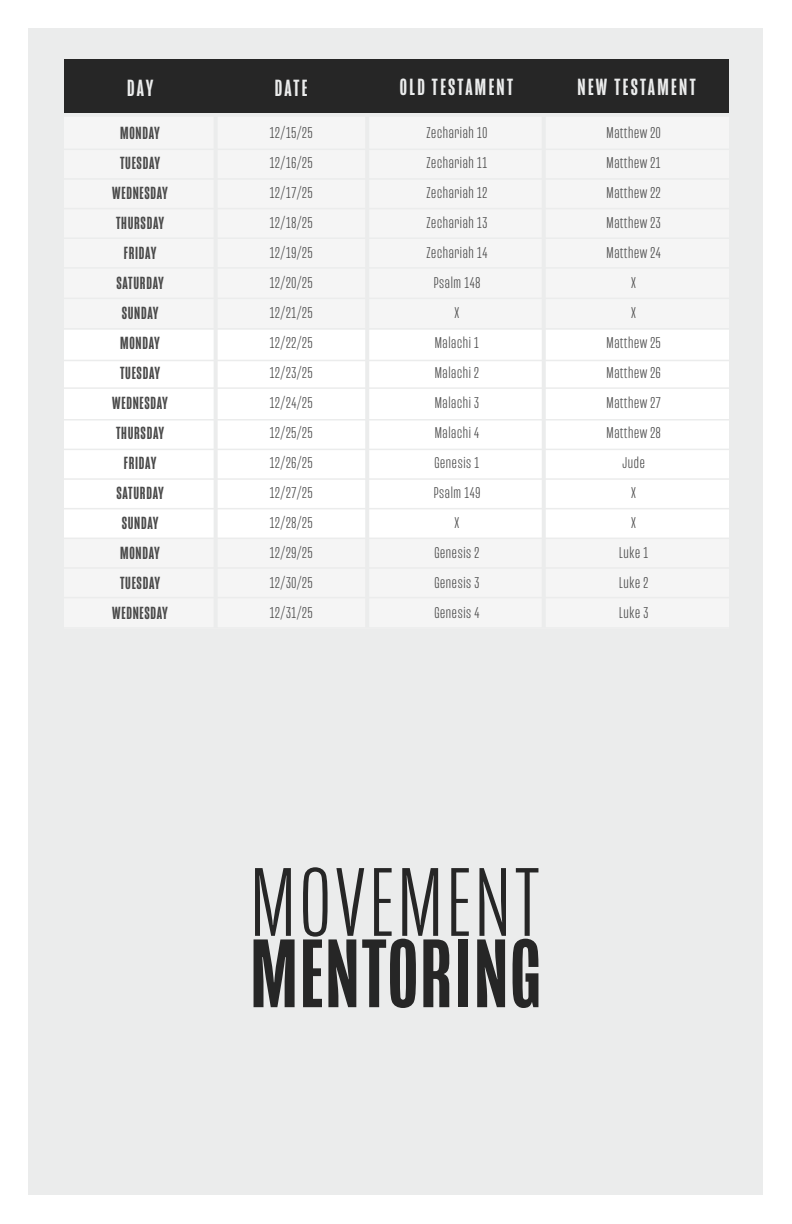
<style>
.page{position:relative;width:792px;height:1224px;background:#fff}
.page>*{position:absolute;margin:0;border:0;box-sizing:border-box;transform-origin:0 0}
.t1{font:500 24px "Mongoose";letter-spacing:.1em;color:#ebecec}
.t2{font:500 18px "Mongoose";letter-spacing:.04em;color:#494949}
.t3{font:300 16px "Mongoose";letter-spacing:.04em;color:#494949}
</style>
<div class="page">
<div style="left:29px;top:29px;width:734px;height:1166px;background:#ebecec"></div>
<div style="left:64px;top:59px;width:665px;height:570px;background:#fff"></div>
<div style="left:58px;top:115px;width:676px;height:215px;background:#f5f5f5"></div>
<div style="left:58px;top:538px;width:676px;height:91px;background:#f5f5f5"></div>
<hr style="left:45px;top:113px;width:702px;height:4px;background:#ebecec">
<hr style="left:45px;top:149px;width:702px;height:1px;background:#ebecec">
<hr style="left:45px;top:178px;width:702px;height:2px;background:#ebecec">
<hr style="left:43px;top:208px;width:703px;height:1px;background:#ebecec">
<hr style="left:52px;top:237px;width:703px;height:2px;background:#ebecec">
<hr style="left:52px;top:267px;width:703px;height:2px;background:#ebecec">
<hr style="left:50px;top:298px;width:703px;height:1px;background:#ebecec">
<hr style="left:41px;top:328px;width:703px;height:2px;background:#ebecec">
<hr style="left:41px;top:360px;width:703px;height:1px;background:#ebecec">
<hr style="left:40px;top:387px;width:703px;height:2px;background:#ebecec">
<hr style="left:48px;top:419px;width:703px;height:2px;background:#ebecec">
<hr style="left:48px;top:449px;width:703px;height:1px;background:#ebecec">
<hr style="left:47px;top:478px;width:703px;height:2px;background:#ebecec">
<hr style="left:41px;top:508px;width:703px;height:1px;background:#ebecec">
<hr style="left:41px;top:538px;width:703px;height:1px;background:#ebecec">
<hr style="left:41px;top:597px;width:703px;height:1px;background:#ebecec">
<hr style="left:41px;top:627px;width:703px;height:2px;background:#ebecec">
<hr style="left:40px;top:567px;width:703px;height:2px;background:#ebecec">
<hr style="left:214px;top:53px;width:4px;height:575px;background:#ebecec">
<hr style="left:365px;top:52px;width:4px;height:575px;background:#ebecec">
<hr style="left:542px;top:55px;width:4px;height:572px;background:#ebecec">
<div style="left:64px;top:59px;width:664px;height:54px;background:#262626"></div>
<svg style="left:254px;top:868px;width:41px;height:139px"></svg>
<svg style="left:303px;top:867px;width:166px;height:141px"></svg>
<div style="left:458px;top:939px;width:10px;height:68px;background:#262626"></div>
<svg style="left:477px;top:868px;width:29px;height:139px"></svg>
<svg style="left:513px;top:868px;width:25px;height:140px"></svg>
<p class="t1" style="left:127px;top:74px;width:28px">DAY</p>
<p class="t1" style="left:275px;top:74px;width:34px">DATE</p>
<p class="t1" style="left:400px;top:73px;width:115px">OLD TESTAMENT</p>
<p class="t1" style="left:578px;top:73px;width:120px">NEW TESTAMENT</p>
<p class="t2" style="left:120px;top:123px;width:41px">MONDAY</p>
<p class="t2" style="left:120px;top:153px;width:42px">TUESDAY</p>
<p class="t2" style="left:112px;top:183px;width:57px">WEDNESDAY</p>
<p class="t2" style="left:116px;top:213px;width:50px">THURSDAY</p>
<p class="t2" style="left:124px;top:243px;width:34px">FRIDAY</p>
<p class="t2" style="left:116px;top:273px;width:49px">SATURDAY</p>
<p class="t2" style="left:122px;top:303px;width:38px">SUNDAY</p>
<p class="t2" style="left:120px;top:333px;width:41px">MONDAY</p>
<p class="t2" style="left:120px;top:363px;width:42px">TUESDAY</p>
<p class="t2" style="left:112px;top:393px;width:57px">WEDNESDAY</p>
<p class="t2" style="left:116px;top:423px;width:50px">THURSDAY</p>
<p class="t2" style="left:124px;top:453px;width:34px">FRIDAY</p>
<p class="t2" style="left:116px;top:483px;width:49px">SATURDAY</p>
<p class="t2" style="left:122px;top:513px;width:38px">SUNDAY</p>
<p class="t2" style="left:120px;top:543px;width:41px">MONDAY</p>
<p class="t2" style="left:120px;top:573px;width:42px">TUESDAY</p>
<p class="t2" style="left:112px;top:603px;width:57px">WEDNESDAY</p>
<p class="t3" style="left:270px;top:123px;width:44px">12/15/25</p>
<p class="t3" style="left:270px;top:153px;width:44px">12/16/25</p>
<p class="t3" style="left:270px;top:183px;width:44px">12/17/25</p>
<p class="t3" style="left:270px;top:213px;width:44px">12/18/25</p>
<p class="t3" style="left:270px;top:243px;width:44px">12/19/25</p>
<p class="t3" style="left:270px;top:273px;width:44px">12/20/25</p>
<p class="t3" style="left:270px;top:303px;width:44px">12/21/25</p>
<p class="t3" style="left:270px;top:333px;width:44px">12/22/25</p>
<p class="t3" style="left:270px;top:363px;width:44px">12/23/25</p>
<p class="t3" style="left:270px;top:393px;width:44px">12/24/25</p>
<p class="t3" style="left:270px;top:423px;width:44px">12/25/25</p>
<p class="t3" style="left:270px;top:453px;width:44px">12/26/25</p>
<p class="t3" style="left:270px;top:483px;width:44px">12/27/25</p>
<p class="t3" style="left:270px;top:513px;width:44px">12/28/25</p>
<p class="t3" style="left:270px;top:543px;width:44px">12/29/25</p>
<p class="t3" style="left:270px;top:573px;width:44px">12/30/25</p>
<p class="t3" style="left:270px;top:603px;width:44px">12/31/25</p>
<p class="t3" style="left:426px;top:123px;width:63px">Zechariah 10</p>
<p class="t3" style="left:426px;top:153px;width:63px">Zechariah 11</p>
<p class="t3" style="left:426px;top:183px;width:63px">Zechariah 12</p>
<p class="t3" style="left:426px;top:213px;width:63px">Zechariah 13</p>
<p class="t3" style="left:426px;top:243px;width:63px">Zechariah 14</p>
<p class="t3" style="left:434px;top:273px;width:48px">Psalm 148</p>
<p class="t3" style="left:455px;top:303px;width:6px">X</p>
<p class="t3" style="left:435px;top:333px;width:46px">Malachi 1</p>
<p class="t3" style="left:435px;top:363px;width:46px">Malachi 2</p>
<p class="t3" style="left:435px;top:393px;width:46px">Malachi 3</p>
<p class="t3" style="left:435px;top:423px;width:46px">Malachi 4</p>
<p class="t3" style="left:435px;top:453px;width:46px">Genesis 1</p>
<p class="t3" style="left:434px;top:483px;width:48px">Psalm 149</p>
<p class="t3" style="left:455px;top:513px;width:6px">X</p>
<p class="t3" style="left:435px;top:543px;width:46px">Genesis 2</p>
<p class="t3" style="left:435px;top:573px;width:46px">Genesis 3</p>
<p class="t3" style="left:435px;top:603px;width:46px">Genesis 4</p>
<p class="t3" style="left:607px;top:123px;width:56px">Matthew 20</p>
<p class="t3" style="left:607px;top:153px;width:56px">Matthew 21</p>
<p class="t3" style="left:607px;top:183px;width:56px">Matthew 22</p>
<p class="t3" style="left:607px;top:213px;width:56px">Matthew 23</p>
<p class="t3" style="left:607px;top:243px;width:56px">Matthew 24</p>
<p class="t3" style="left:631px;top:273px;width:6px">X</p>
<p class="t3" style="left:631px;top:303px;width:6px">X</p>
<p class="t3" style="left:607px;top:333px;width:56px">Matthew 25</p>
<p class="t3" style="left:607px;top:363px;width:56px">Matthew 26</p>
<p class="t3" style="left:607px;top:393px;width:56px">Matthew 27</p>
<p class="t3" style="left:607px;top:423px;width:56px">Matthew 28</p>
<p class="t3" style="left:623px;top:453px;width:24px">Jude</p>
<p class="t3" style="left:631px;top:483px;width:6px">X</p>
<p class="t3" style="left:631px;top:513px;width:6px">X</p>
<p class="t3" style="left:619px;top:543px;width:31px">Luke 1</p>
<p class="t3" style="left:619px;top:573px;width:31px">Luke 2</p>
<p class="t3" style="left:619px;top:603px;width:31px">Luke 3</p>
</div>
